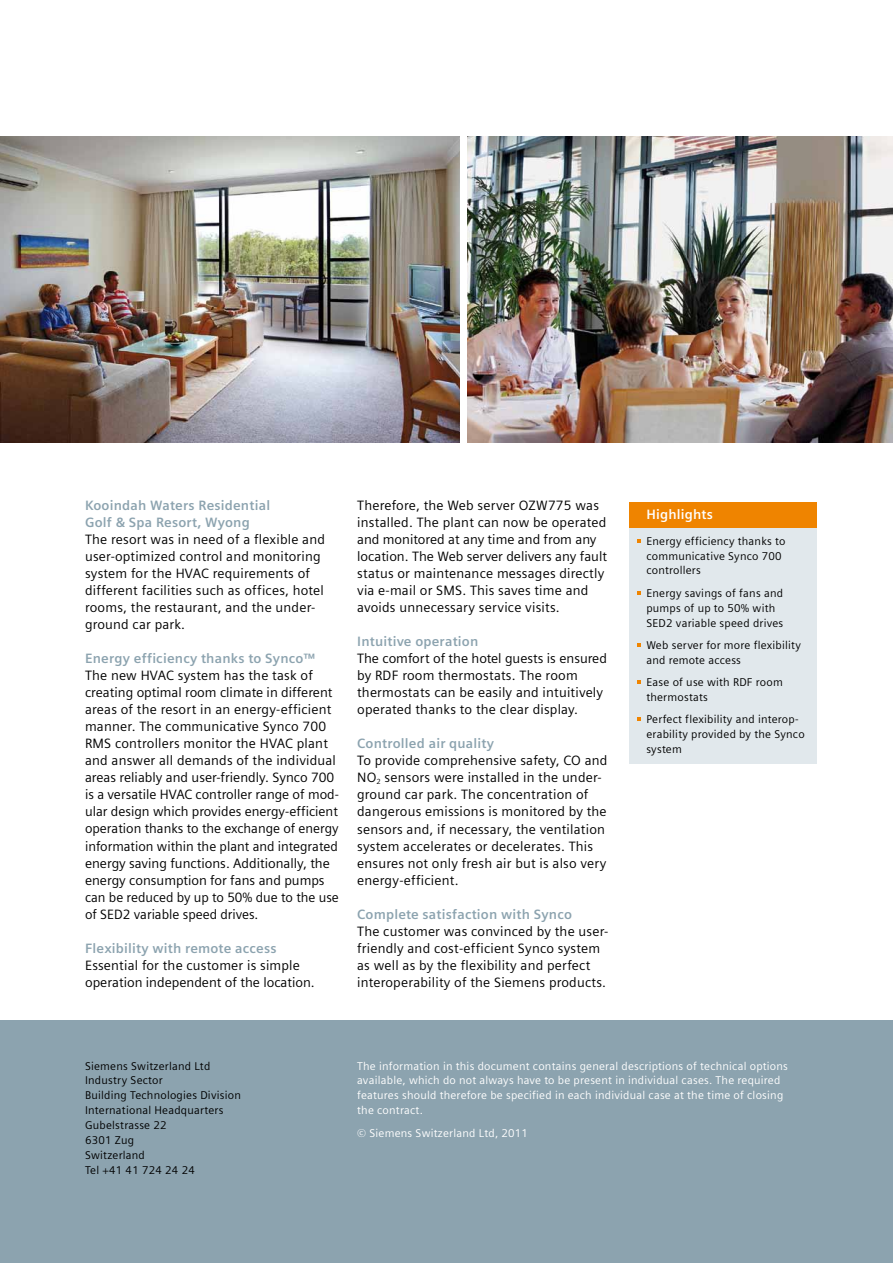
<style>
.page{position:relative;width:893px;height:1263px;background:#fff}
.page>*{position:absolute;margin:0;border:0;box-sizing:border-box;transform-origin:0 0}
.t1{font:13.5px/17px "Siemens Sans";letter-spacing:.015em;color:#000}
.t2{font:700 13.5px/17px "Siemens Sans";letter-spacing:.015em;color:#8ca3af}
.t3{font:700 13.5px "Siemens Sans";letter-spacing:.015em;color:#fff}
.t4{font:11.25px/14.9px "Siemens Sans";letter-spacing:.02em;color:#000}
.t5{font:11.25px/14.9px "Siemens Sans";letter-spacing:.02em;color:#fff}
</style>
<div class="page">
<div style="left:0;top:1020px;width:893px;height:243px;background:#8ca3af"></div>
<div style="left:629px;top:502px;width:187px;height:262px;background:#e1e8ec"></div>
<svg style="left:638px;top:680px;width:3px;height:4px"></svg>
<div style="left:629px;top:502px;width:187px;height:25px;background:#ef8400"></div>
<img style="left:0;top:136px;width:459px;height:306px">
<img style="left:468px;top:136px;width:425px;height:306px">
<p class="t2" style="left:85px;top:497px;width:187px">Kooindah Waters Residential<br>Golf &amp; Spa Resort, Wyong</p>
<p class="t1" style="left:85px;top:531px;width:241px">The resort was in need of a flexible and user-optimized control and monitoring system for the HVAC requirements of different facilities such as offices, hotel rooms, the restaurant, and the under&shy;ground car park.</p>
<p class="t2" style="left:85px;top:650px;width:232px">Energy efficiency thanks to Synco™</p>
<p class="t1" style="left:85px;top:667px;width:255px">The new HVAC system has the task of creating optimal room climate in different areas of the resort in an energy-efficient manner. The communicative Synco 700<br>RMS controllers monitor the HVAC plant and answer all demands of the individual areas reliably and user-friendly. Synco 700 is a versatile HVAC controller range of mod&shy;ular design which provides energy-efficient operation thanks to the exchange of energy information within the plant and integrated energy saving functions. Additionally, the energy consumption for fans and pumps can be reduced by up to 50% due to the use of SED2 variable speed drives.</p>
<p class="t2" style="left:85px;top:939px;width:193px">Flexibility with remote access</p>
<p class="t1" style="left:85px;top:956px;width:231px">Essential for the customer is simple operation independent of the location.</p>
<p class="t1" style="left:357px;top:497px;width:251px">Therefore, the Web server OZW775 was installed. The plant can now be operated and monitored at any time and from any location. The Web server delivers any fault status or maintenance messages directly via e-mail or SMS. This saves time and avoids unnecessary service visits.</p>
<p class="t2" style="left:357px;top:633px;width:123px">Intuitive operation</p>
<p class="t1" style="left:357px;top:650px;width:251px">The comfort of the hotel guests is ensured by RDF room thermostats. The room thermostats can be easily and intuitively operated thanks to the clear display.</p>
<p class="t2" style="left:357px;top:735px;width:138px">Controlled air quality</p>
<p class="t1" style="left:357px;top:752px;width:252px">To provide comprehensive safety, CO and NO<sub>2</sub> sensors were installed in the under&shy;ground car park. The concentration of dangerous emissions is monitored by the sensors and, if necessary, the ventilation system accelerates or decelerates. This ensures not only fresh air but is also very energy-efficient.</p>
<p class="t2" style="left:357px;top:905px;width:216px">Complete satisfaction with Synco</p>
<p class="t1" style="left:357px;top:922px;width:253px">The customer was convinced by the user&shy;friendly and cost-efficient Synco system as well as by the flexibility and perfect interoperability of the Siemens products.</p>
<p class="t3" style="left:646px;top:506px;width:68px">Highlights</p>
<p class="t4" style="left:646px;top:533px;width:141px">Energy efficiency thanks to communicative Synco 700 controllers</p>
<p class="t4" style="left:646px;top:585px;width:138px">Energy savings of fans and pumps of up to 50% with<br>SED2 variable speed drives</p>
<p class="t4" style="left:646px;top:638px;width:156px">Web server for more flexibility and remote access</p>
<p class="t4" style="left:646px;top:675px;width:138px">Ease of use with RDF room thermostats</p>
<p class="t4" style="left:646px;top:712px;width:160px">Perfect flexibility and interop&shy;erability provided by the Synco system</p>
<p class="t4" style="left:85px;top:1058px;width:157px">Siemens Switzerland Ltd<br>Industry Sector<br>Building Technologies Division<br>International Headquarters<br>Gubelstrasse 22<br>6301 Zug<br>Switzerland<br>Tel +41 41 724 24 24</p>
<p class="t5" style="left:357px;top:1058px;width:432px">The information in this document contains general descriptions of technical options available, which do not always have to be present in individual cases. The required features should therefore be specified in each individual case at the time of closing the contract.</p>
<p class="t5" style="left:357px;top:1125px;width:172px">© Siemens Switzerland Ltd, 2011</p>
</div>
